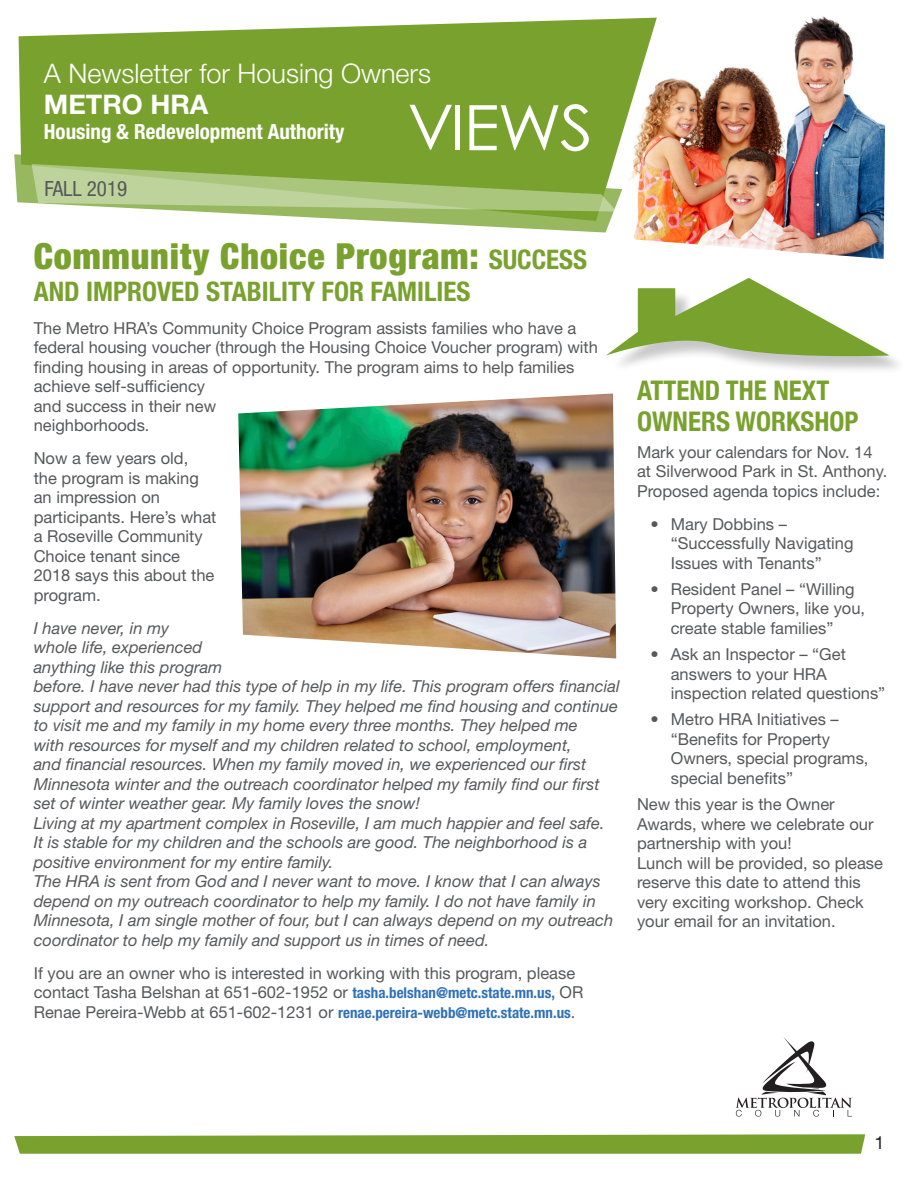
<style>
.page{position:relative;width:918px;height:1188px;background:#fff}
.page>*{position:absolute;margin:0;border:0;box-sizing:border-box;transform-origin:0 0}
.Heading_1{font:900 condensed 36px "Helvetica Neue LT Std";letter-spacing:.025em;color:#78a22d}
.Heading_1-2{font:700 condensed 27px "Helvetica Neue LT Std";color:#78a22d}
.None{font:300 27px "Helvetica Neue LT Std";color:#fff}
.Heading_2{font:700 condensed 27px/31.5px "Helvetica Neue";color:#78a22d}
.None-2{font:700 27px "Helvetica Neue LT Std";color:#fff}
.None-3{font:700 condensed 21px "Helvetica Neue LT Std";color:#fff}
.t1{font:condensed 21px "Helvetica Neue LT Std";color:#57585a}
.t2{font:18px "Helvetica Neue LT Std";color:#231f20}
.Body_Text{font:16.5px/19.5px "Helvetica Neue LT Std";color:#57585a}
.Body_Text-2{font:italic 16.5px/19.5px "Helvetica Neue LT Std";color:#57585a}
.Body_Text-3{font:700 condensed 15px "Helvetica Neue LT Std";color:#2f71b7}
.s1{font-weight:700;font-size:27px}
.s2{font-weight:700;font-stretch:condensed;font-size:15px;color:#2f71b7}
.s3{font-weight:400;font-stretch:normal;font-size:16.5px;color:#57585a}
</style>
<div class="page">
<img style="left:634px;top:16px;width:251px;height:243px">
<svg style="left:19px;top:18px;width:638px;height:203px;background:#89ac45"></svg>
<svg style="left:14px;top:1134px;width:851px;height:20px;background:#82a93d"></svg>
<svg style="left:410px;top:105px;width:42px;height:45px"></svg>
<div style="left:455px;top:105px;width:5px;height:45px;background:#fff"></div>
<svg style="left:469px;top:104px;width:120px;height:47px"></svg>
<svg style="left:736px;top:1037px;width:116px;height:80px"></svg>
<svg style="left:14px;top:154px;width:608px;height:79px"></svg>
<svg style="left:32px;top:164px;width:585px;height:48px;background:#a1be6e"></svg>
<div style="left:610px;top:281px;width:297px;height:94px;background:#231f20;opacity:.25"></div>
<svg style="left:606px;top:278px;width:283px;height:82px"></svg>
<img style="left:238px;top:393px;width:378px;height:266px">
<p class="None" style="left:44px;top:57px;width:389px">A Newsletter for Housing Owners</p>
<p class="None-2" style="left:44px;top:88px;width:166px">METRO HRA</p>
<p class="None-3" style="left:44px;top:119px;width:302px">Housing &amp; Redevelopment Authority</p>
<p class="t1" style="left:44px;top:176px;width:84px">FALL 2019</p>
<p class="Heading_1" style="left:34px;top:234px;width:555px">Community Choice Program: <span class="s1">SUCCESS</span></p>
<p class="Heading_1-2" style="left:34px;top:275px;width:438px">AND IMPROVED STABILITY FOR FAMILIES</p>
<p class="Body_Text" style="left:34px;top:318px;width:566px">The Metro HRA’s Community Choice Program assists families who have a federal housing voucher (through the Housing Choice Voucher program) with finding housing in areas of opportunity. The program aims to help families achieve self-sufficiency<br>and success in their new<br>neighborhoods.</p>
<p class="Body_Text" style="left:34px;top:448px;width:184px">Now a few years old,<br>the program is making an impression on participants. Here’s what a Roseville Community<br>Choice tenant since<br>2018 says this about the program.</p>
<p class="Body_Text-2" style="left:34px;top:618px;width:587px">I have never, in my<br>whole life, experienced<br>anything like this program<br>before. I have never had this type of help in my life. This program offers financial support and resources for my family. They helped me find housing and continue to visit me and my family in my home every three months. They helped me<br>with resources for myself and my children related to school, employment,<br>and financial resources. When my family moved in, we experienced our first Minnesota winter and the outreach coordinator helped my family find our first set of winter weather gear. My family loves the snow!</p>
<p class="Body_Text-2" style="left:34px;top:813px;width:572px">Living at my apartment complex in Roseville, I am much happier and feel safe.<br>It is stable for my children and the schools are good. The neighborhood is a positive environment for my entire family.</p>
<p class="Body_Text-2" style="left:34px;top:871px;width:581px">The HRA is sent from God and I never want to move. I know that I can always depend on my outreach coordinator to help my family. I do not have family in Minnesota, I am single mother of four, but I can always depend on my outreach coordinator to help my family and support us in times of need.</p>
<p class="Body_Text" style="left:34px;top:963px;width:551px">If you are an owner who is interested in working with this program, please contact Tasha Belshan at 651-602-1952 or <span class="s2">tasha.belshan@metc.state.mn.us,</span> OR</p>
<p class="Body_Text-3" style="left:34px;top:1003px;width:543px"><span class="s3">Renae Pereira-Webb at 651-602-1231 or</span> renae.pereira-webb@metc.state.mn.us<span class="s3">.</span></p>
<p class="Heading_2" style="left:637px;top:373px;width:223px">ATTEND THE NEXT<br>OWNERS WORKSHOP</p>
<p class="Body_Text" style="left:637px;top:442px;width:252px">Mark your calendars for Nov. 14 at Silverwood Park in St. Anthony.<br>Proposed agenda topics include:</p>
<p class="Body_Text" style="left:671px;top:514px;width:184px;text-indent:-20px">• Mary Dobbins – “Successfully Navigating<br>Issues with Tenants”</p>
<p class="Body_Text" style="left:671px;top:579px;width:196px;text-indent:-20px">• Resident Panel – “Willing<br>Property Owners, like you, create stable families”</p>
<p class="Body_Text" style="left:671px;top:644px;width:216px;text-indent:-20px">• Ask an Inspector – “Get answers to your HRA inspection related questions”</p>
<p class="Body_Text" style="left:671px;top:710px;width:199px;text-indent:-20px">• Metro HRA Initiatives – “Benefits for Property<br>Owners, special programs, special benefits”</p>
<p class="Body_Text" style="left:637px;top:794px;width:238px">New this year is the Owner<br>Awards, where we celebrate our partnership with you!</p>
<p class="Body_Text" style="left:637px;top:853px;width:248px">Lunch will be provided, so please reserve this date to attend this very exciting workshop. Check your email for an invitation.</p>
<p class="t2" style="left:874px;top:1132px;width:12px">1</p>
</div>
